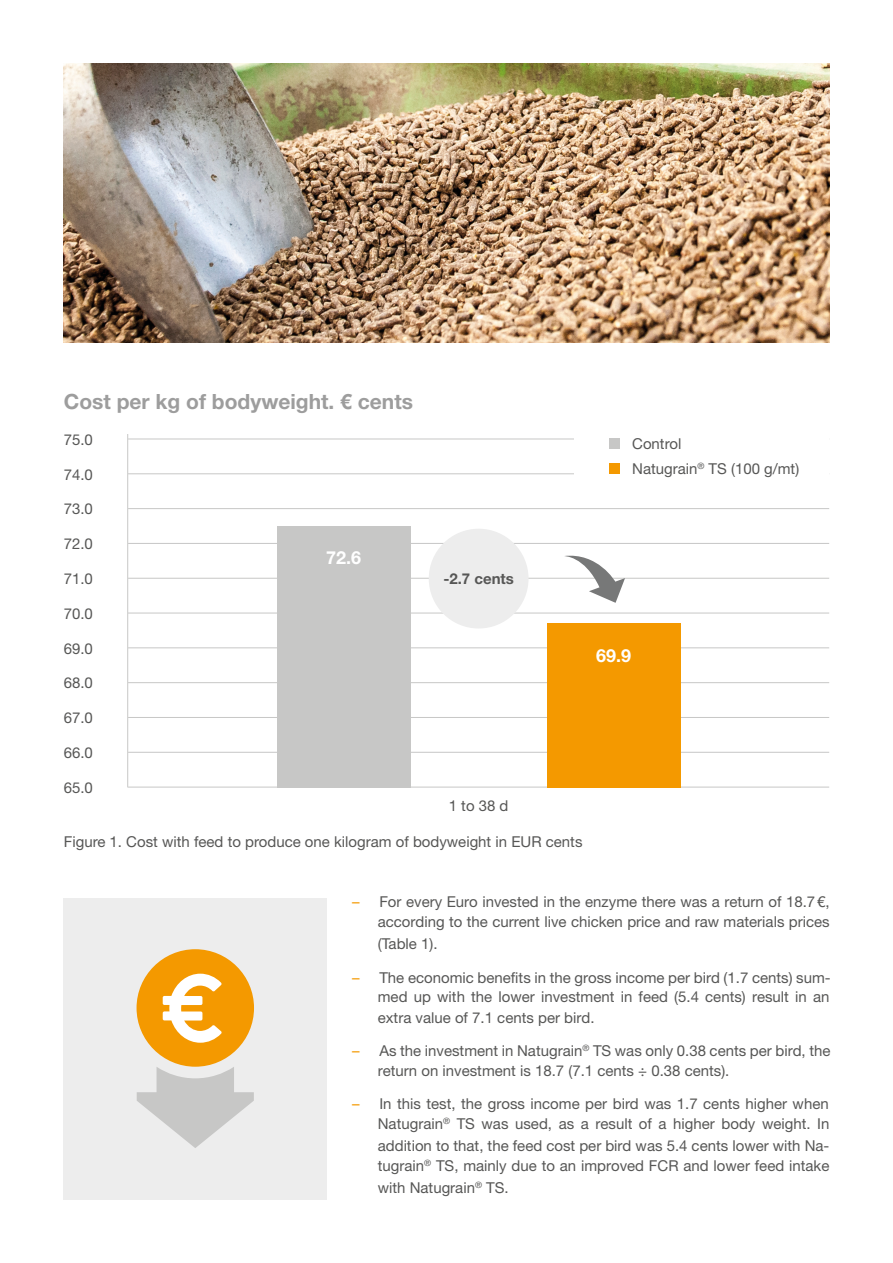
<style>
.page{position:relative;width:893px;height:1263px;background:#fff}
.page>*{position:absolute;margin:0;border:0;box-sizing:border-box;transform-origin:0 0}
.t1{font:700 21px "Helvetica Neue LT Pro";color:#9d9d9d}
.t2{font:700 18px "Helvetica Neue LT Pro";color:#fff}
.t3{font:15px/21px "Helvetica Neue LT Pro";color:#575756;text-align:justify}
.t4{font:700 15px "Helvetica Neue LT Pro";color:#575756}
.s1{color:#f49900}
</style>
<div class="page">
<hr style="left:128px;top:508px;width:701px;height:1px;background:#c7c7c6">
<hr style="left:128px;top:473px;width:701px;height:1px;background:#c7c7c6">
<hr style="left:128px;top:682px;width:701px;height:1px;background:#c7c7c6">
<hr style="left:128px;top:439px;width:701px;height:1px;background:#c7c7c6">
<hr style="left:128px;top:752px;width:701px;height:1px;background:#c7c7c6">
<hr style="left:128px;top:787px;width:701px;height:1px;background:#c7c7c6">
<hr style="left:128px;top:717px;width:701px;height:1px;background:#c7c7c6">
<hr style="left:128px;top:613px;width:701px;height:1px;background:#c7c7c6">
<hr style="left:128px;top:578px;width:701px;height:1px;background:#c7c7c6">
<hr style="left:128px;top:647px;width:701px;height:1px;background:#c7c7c6">
<hr style="left:128px;top:543px;width:701px;height:1px;background:#c7c7c6">
<hr style="left:127px;top:434px;width:1px;height:353px;background:#c7c7c6">
<div style="left:575px;top:426px;width:254px;height:61px;background:#fff"></div>
<div style="left:609px;top:439px;width:10px;height:10px;background:#c7c7c6"></div>
<div style="left:609px;top:463px;width:10px;height:11px;background:#f49900"></div>
<div style="left:277px;top:526px;width:134px;height:261px;background:#c7c7c6"></div>
<div style="left:547px;top:623px;width:133px;height:164px;background:#f49900"></div>
<div style="left:64px;top:898px;width:263px;height:301px;background:#ededed"></div>
<svg style="left:137px;top:949px;width:117px;height:199px"></svg>
<img style="left:64px;top:64px;width:765px;height:278px">
<div style="left:429px;top:529px;width:100px;height:99px;background:#ededed;border-radius:50%"></div>
<svg style="left:564px;top:555px;width:61px;height:48px"></svg>
<p class="t1" style="left:64px;top:388px;width:351px">Cost per kg of bodyweight. € cents</p>
<p class="t3" style="left:64px;top:428px;width:31px">75.0</p>
<p class="t3" style="left:64px;top:463px;width:31px">74.0</p>
<p class="t3" style="left:64px;top:498px;width:31px">73.0</p>
<p class="t3" style="left:64px;top:533px;width:31px">72.0</p>
<p class="t3" style="left:64px;top:568px;width:31px">71.0</p>
<p class="t3" style="left:64px;top:602px;width:31px">70.0</p>
<p class="t3" style="left:64px;top:637px;width:31px">69.0</p>
<p class="t3" style="left:64px;top:672px;width:31px">68.0</p>
<p class="t3" style="left:64px;top:707px;width:31px">67.0</p>
<p class="t3" style="left:64px;top:742px;width:31px">66.0</p>
<p class="t3" style="left:64px;top:776px;width:31px">65.0</p>
<p class="t2" style="left:326px;top:547px;width:37px">72.6</p>
<p class="t4" style="left:443px;top:569px;width:72px">-2.7 cents</p>
<p class="t3" style="left:449px;top:795px;width:61px">1 to 38 d</p>
<p class="t3" style="left:64px;top:831px;width:520px">Figure 1. Cost with feed to produce one kilogram of bodyweight in EUR cents</p>
<p class="t3" style="left:632px;top:433px;width:51px">Control</p>
<p class="t3" style="left:632px;top:458px;width:169px">Natugrain<sup>®</sup> TS (100 g/mt)</p>
<p class="t2" style="left:596px;top:644px;width:37px">69.9</p>
<p class="t3" style="left:378px;top:890px;width:453px;text-indent:-26px"><span class="s1">–</span> For every Euro invested in the enzyme there was a return of 18.7€, according to the current live chicken price and raw materials prices (Table 1).</p>
<p class="t3" style="left:352px;top:967px;width:480px;line-height:19.4px;text-align:right"><span class="s1">–</span> The economic benefits in the gross income per bird (1.7 cents) sum&shy;med up with the lower investment in feed (5.4 cents) result in an</p>
<p class="t3" style="left:378px;top:1007px;width:218px">extra value of 7.1 cents per bird.</p>
<p class="t3" style="left:378px;top:1041px;width:454px;line-height:19.6px;text-indent:-26px"><span class="s1">–</span> As the investment in Natugrain<sup>®</sup> TS was only 0.38 cents per bird, the return on investment is 18.7 (7.1 cents ÷ 0.38 cents).</p>
<p class="t3" style="left:378px;top:1092px;width:453px;text-indent:-26px"><span class="s1">–</span> In this test, the gross income per bird was 1.7 cents higher when Natugrain<sup>®</sup> TS was used, as a result of a higher body weight. In addition to that, the feed cost per bird was 5.4 cents lower with Na-</p>
<p class="t3" style="left:378px;top:1154px;width:453px;line-height:21.8px">tugrain<sup>®</sup> TS, mainly due to an improved FCR and lower feed intake with Natugrain<sup>®</sup> TS.</p>
</div>
